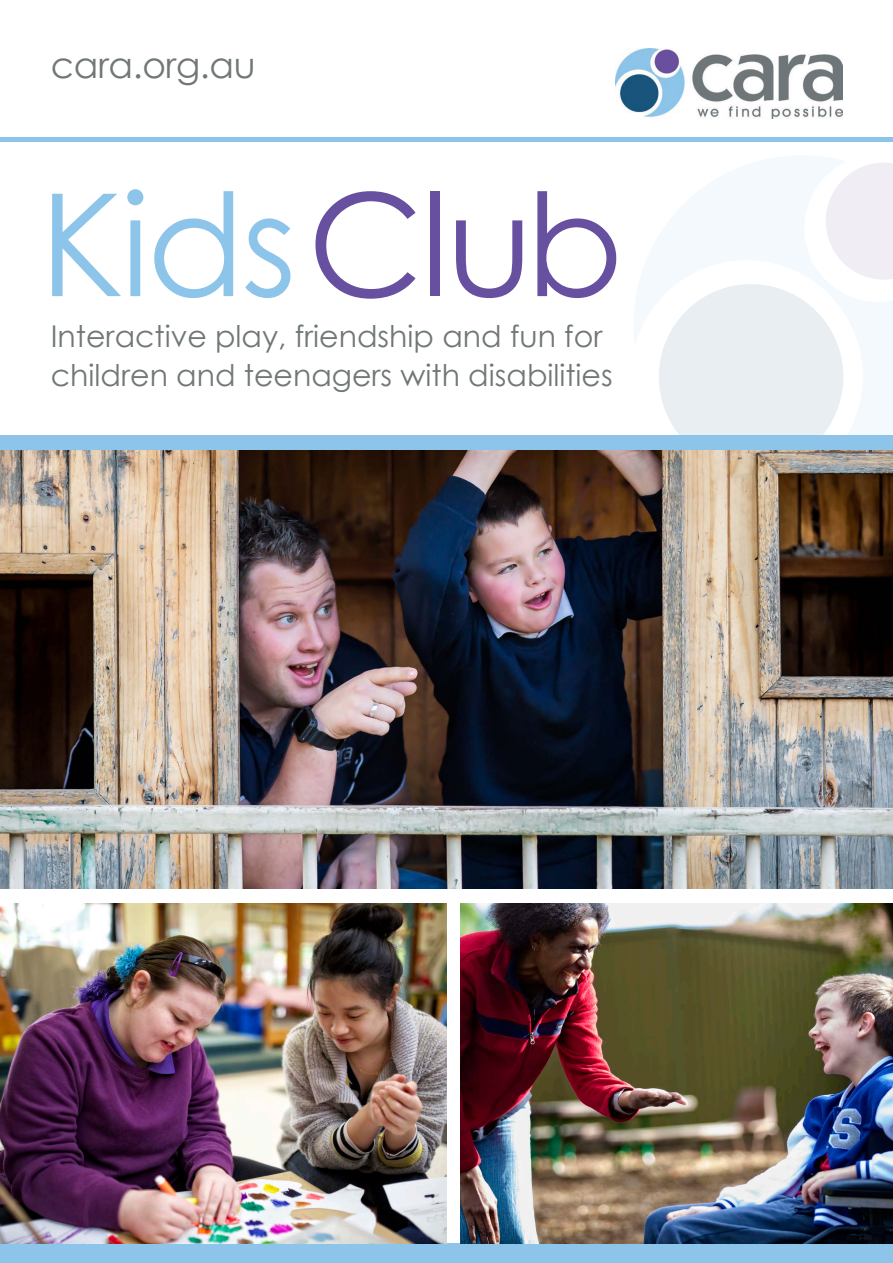
<style>
.page{position:relative;width:893px;height:1263px;background:#fff}
.page>*{position:absolute;margin:0;border:0;box-sizing:border-box;transform-origin:0 0}
.t1{font:142.5px "Century Gothic";letter-spacing:-.02em;color:#8cc4ea}
.t2{font:36px "Century Gothic";letter-spacing:-.01em;color:#707775}
.t3{font:30px/39px "Century Gothic";color:#707775}
.s1{color:#6850a1}
</style>
<div class="page">
<div style="left:0;top:1244px;width:893px;height:19px;background:#8cc4ea"></div>
<img style="left:615px;top:49px;width:227px;height:69px">
<svg style="left:634px;top:156px;width:259px;height:279px"></svg>
<div style="left:0;top:435px;width:893px;height:16px;background:#8cc4ea"></div>
<div style="left:0;top:137px;width:893px;height:5px;background:#8cc4ea"></div>
<img style="left:0;top:451px;width:893px;height:438px">
<img style="left:0;top:904px;width:446px;height:340px">
<img style="left:461px;top:904px;width:432px;height:340px">
<p class="t2" style="left:51px;top:40px;width:206px">cara.org.au</p>
<p class="t1" style="left:40px;top:145px;width:585px">Kids <span class="s1">Club</span></p>
<p class="t3" style="left:51px;top:316px;width:563px">Interactive play, friendship and fun for children and teenagers with disabilities</p>
</div>
